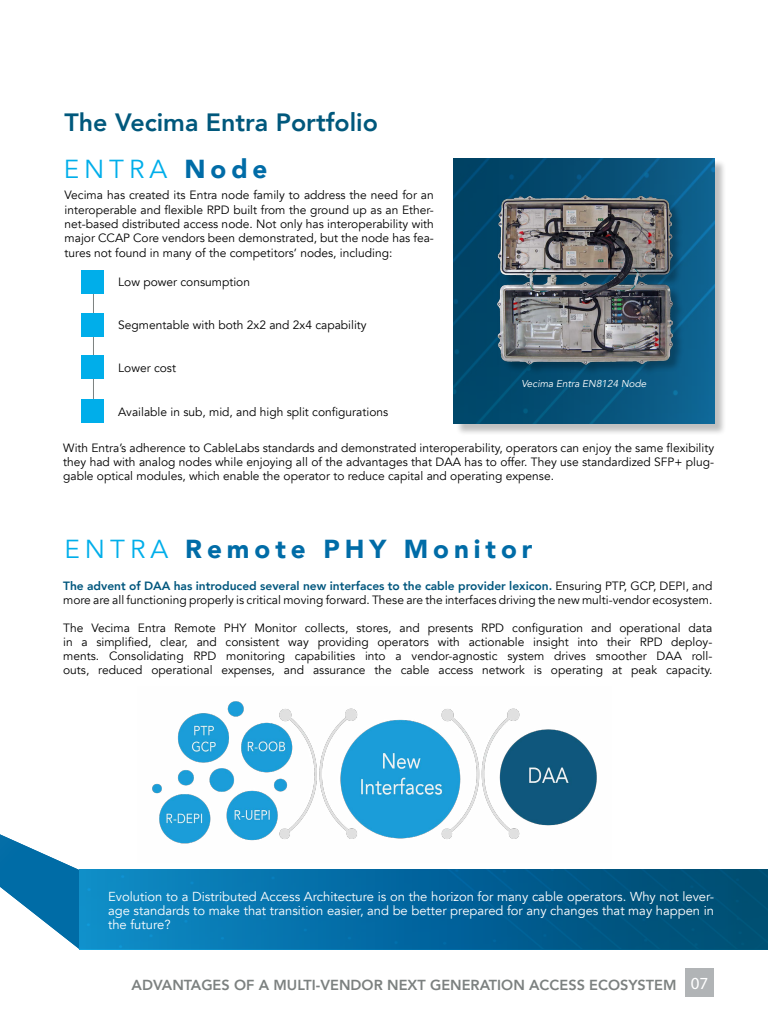
<style>
.page{position:relative;width:768px;height:1024px;background:#fff}
.page>*{position:absolute;margin:0;border:0;box-sizing:border-box;transform-origin:0 0}
.t1{font:900 26px "Avenir";letter-spacing:.19em;color:#006ca7}
.t2{font:26px "Avenir";letter-spacing:.19em;color:#00aeea}
.t3{font:800 25px "Avenir";color:#00587c}
.t4{font:800 14.5px "Avenir";color:#7c8180}
.t5{font:13px/14px "Avenir";color:#fff;text-align:justify}
.t6{font:12px/14.4px "Avenir";color:#000;text-align:justify}
.t7{font:italic 10px "Avenir";color:#fff}
.s1{font-weight:900;color:#006ca7}
.s2{font-weight:400;color:#00aeea}
.s3{font-weight:800;color:#00567d}
.s4{font-family:"Myriad Pro";font-weight:400;font-size:17px;color:#fff}
</style>
<div class="page">
<svg style="left:0;top:834px;width:79px;height:115px"></svg>
<div style="left:455px;top:160px;width:272px;height:276px;background:#000;opacity:.25"></div>
<div style="left:685px;top:968px;width:29px;height:29px;background:#b1b4b6"></div>
<hr style="left:93px;top:276px;width:1px;height:145px;background:#7c8180">
<div style="left:81px;top:270px;width:22px;height:23px;background:#00aeea"></div>
<div style="left:81px;top:313px;width:22px;height:24px;background:#00aeea"></div>
<div style="left:81px;top:355px;width:22px;height:24px;background:#00aeea"></div>
<img style="left:453px;top:158px;width:261px;height:265px">
<div style="left:500px;top:198px;width:185px;height:178px;background:#000;opacity:.25"></div>
<img style="left:498px;top:196px;width:176px;height:168px">
<img style="left:79px;top:870px;width:689px;height:79px">
<div style="left:81px;top:400px;width:22px;height:23px;background:#00aeea"></div>
<img style="left:152px;top:701px;width:445px;height:143px">
<h2 class="t3" style="left:65px;top:103px;width:315px">The Vecima Entra Portfolio</h2>
<h1 class="t2" style="left:64px;top:153px;width:205px">ENTRA <span class="s1">Node</span></h1>
<p class="t6" style="left:65px;top:188px;width:371px">Vecima has created its Entra node family to address the need for an interoperable and flexible RPD built from the ground up as an Ether&shy;net-based distributed access node. Not only has interoperability with major CCAP Core vendors been demonstrated, but the node has fea&shy;tures not found in many of the competitors’ nodes, including:</p>
<p class="t6" style="left:118px;top:275px;width:133px">Low power consumption</p>
<p class="t6" style="left:118px;top:318px;width:250px">Segmentable with both 2x2 and 2x4 capability</p>
<p class="t6" style="left:118px;top:361px;width:59px">Lower cost</p>
<p class="t6" style="left:118px;top:404px;width:272px">Available in sub, mid, and high split configurations</p>
<p class="t7" style="left:521px;top:378px;width:127px">Vecima Entra EN8124 Node</p>
<p class="t6" style="left:63px;top:440px;width:652px">With Entra’s adherence to CableLabs standards and demonstrated interoperability, operators can enjoy the same flexibility they had with analog nodes while enjoying all of the advantages that DAA has to offer. They use standardized SFP+ plug&shy;gable optical modules, which enable the operator to reduce capital and operating expense.</p>
<h1 class="t1" style="left:65px;top:527px;width:469px"><span class="s2">ENTRA</span> Remote PHY Monitor</h1>
<p class="t6" style="left:63px;top:579px;width:651px;line-height:14px"><span class="s3">The advent of DAA has introduced several new interfaces to the cable provider lexicon.</span> Ensuring PTP, GCP, DEPI, and more are all functioning properly is critical moving forward. These are the interfaces driving the new multi-vendor ecosystem.</p>
<p class="t6" style="left:63px;top:621px;width:651px;line-height:14px">The Vecima Entra Remote PHY Monitor collects, stores, and presents RPD configuration and operational data in a simplified, clear, and consistent way providing operators with actionable insight into their RPD deploy&shy;ments. Consolidating RPD monitoring capabilities into a vendor-agnostic system drives smoother DAA roll&shy;outs, reduced operational expenses, and assurance the cable access network is operating at peak capacity.</p>
<p class="t5" style="left:108px;top:889px;width:608px">Evolution to a Distributed Access Architecture is on the horizon for many cable operators. Why not lever&shy;age standards to make that transition easier, and be better prepared for any changes that may happen in the future?</p>
<p class="t4" style="left:132px;top:974px;width:578px">ADVANTAGES OF A MULTI-VENDOR NEXT GENERATION ACCESS ECOSYSTEM <span class="s4">07</span></p>
</div>
